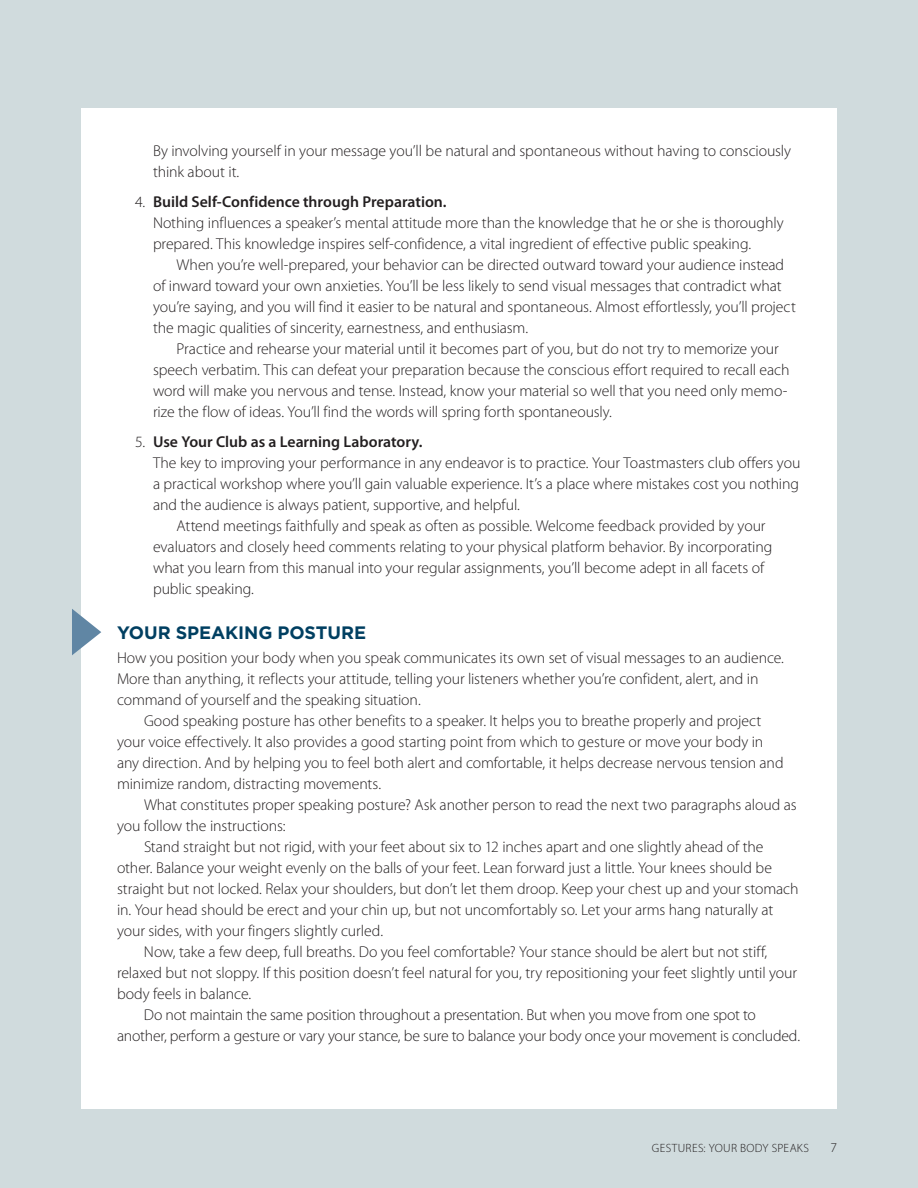
<style>
.page{position:relative;width:918px;height:1188px;background:#d0dbdd}
.page>*{position:absolute;margin:0;border:0;box-sizing:border-box;transform-origin:0 0}
.Subs{font:700 18px "Gotham";letter-spacing:-.005em;color:#003f61}
.Body_copy_-_no_inden{font:300 15.75px/21px "Myriad Pro";letter-spacing:-.005em;color:#231f20}
.Body_copy{font:300 15.75px/21px "Myriad Pro";letter-spacing:-.005em;color:#231f20}
.Body_copy_-_no_inden-2{font:600 15.75px "Myriad Pro";color:#231f20}
.t1{font:300 12px "Myriad Pro";letter-spacing:.025em;color:#231f20}
.s1{font-weight:300}
</style>
<div class="page">
<div style="left:81px;top:108px;width:756px;height:1001px;background:#fff"></div>
<svg style="left:72px;top:609px;width:29px;height:46px"></svg>
<p class="Body_copy_-_no_inden" style="left:153px;top:140px;width:640px">By involving yourself in your message you’ll be natural and spontaneous without having to consciously think about it.</p>
<p class="Body_copy_-_no_inden-2" style="left:135px;top:193px;width:313px"><span class="s1">4.</span> Build Self-Confidence through Preparation.</p>
<p class="Body_copy_-_no_inden" style="left:153px;top:212px;width:632px">Nothing influences a speaker’s mental attitude more than the knowledge that he or she is thoroughly</p>
<p class="Body_copy_-_no_inden" style="left:153px;top:233px;width:600px">prepared. This knowledge inspires self-confidence, a vital ingredient of effective public speaking.</p>
<p class="Body_copy_-_no_inden" style="left:177px;top:254px;width:609px">When you’re well-prepared, your behavior can be directed outward toward your audience instead</p>
<p class="Body_copy_-_no_inden" style="left:153px;top:275px;width:630px">of inward toward your own anxieties. You’ll be less likely to send visual messages that contradict what</p>
<p class="Body_copy_-_no_inden" style="left:153px;top:296px;width:644px">you’re saying, and you will find it easier to be natural and spontaneous. Almost effortlessly, you’ll project</p>
<p class="Body_copy_-_no_inden" style="left:153px;top:317px;width:377px">the magic qualities of sincerity, earnestness, and enthusiasm.</p>
<p class="Body_copy_-_no_inden" style="left:177px;top:338px;width:604px">Practice and rehearse your material until it becomes part of you, but do not try to memorize your</p>
<p class="Body_copy_-_no_inden" style="left:153px;top:359px;width:638px">speech verbatim. This can defeat your preparation because the conscious effort required to recall each</p>
<p class="Body_copy_-_no_inden" style="left:153px;top:380px;width:636px">word will make you nervous and tense. Instead, know your material so well that you need only memo-</p>
<p class="Body_copy_-_no_inden" style="left:153px;top:401px;width:460px">rize the flow of ideas. You’ll find the words will spring forth spontaneously.</p>
<p class="Body_copy_-_no_inden-2" style="left:135px;top:433px;width:289px"><span class="s1">5.</span> Use Your Club as a Learning Laboratory.</p>
<p class="Body_copy_-_no_inden" style="left:153px;top:452px;width:649px">The key to improving your performance in any endeavor is to practice. Your Toastmasters club offers you</p>
<p class="Body_copy_-_no_inden" style="left:153px;top:473px;width:648px">a practical workshop where you’ll gain valuable experience. It’s a place where mistakes cost you nothing</p>
<p class="Body_copy_-_no_inden" style="left:153px;top:494px;width:369px">and the audience is always patient, supportive, and helpful.</p>
<p class="Body_copy_-_no_inden" style="left:177px;top:515px;width:590px">Attend meetings faithfully and speak as often as possible. Welcome feedback provided by your</p>
<p class="Body_copy_-_no_inden" style="left:153px;top:536px;width:621px">evaluators and closely heed comments relating to your physical platform behavior. By incorporating</p>
<p class="Body_copy_-_no_inden" style="left:153px;top:557px;width:613px">what you learn from this manual into your regular assignments, you’ll become adept in all facets of</p>
<p class="Body_copy_-_no_inden" style="left:153px;top:578px;width:103px">public speaking.</p>
<p class="Subs" style="left:117px;top:621px;width:251px">YOUR SPEAKING POSTURE</p>
<p class="Body_copy_-_no_inden" style="left:117px;top:647px;width:668px">How you position your body when you speak communicates its own set of visual messages to an audience.<br>More than anything, it reflects your attitude, telling your listeners whether you’re confident, alert, and in command of yourself and the speaking situation.</p>
<p class="Body_copy" style="left:117px;top:710px;width:668px;text-indent:27px">Good speaking posture has other benefits to a speaker. It helps you to breathe properly and project your voice effectively. It also provides a good starting point from which to gesture or move your body in any direction. And by helping you to feel both alert and comfortable, it helps decrease nervous tension and minimize random, distracting movements.</p>
<p class="Body_copy" style="left:117px;top:794px;width:681px;text-indent:27px">What constitutes proper speaking posture? Ask another person to read the next two paragraphs aloud as you follow the instructions:</p>
<p class="Body_copy" style="left:117px;top:836px;width:683px;text-indent:27px">Stand straight but not rigid, with your feet about six to 12 inches apart and one slightly ahead of the other. Balance your weight evenly on the balls of your feet. Lean forward just a little. Your knees should be straight but not locked. Relax your shoulders, but don’t let them droop. Keep your chest up and your stomach in. Your head should be erect and your chin up, but not uncomfortably so. Let your arms hang naturally at your sides, with your fingers slightly curled.</p>
<p class="Body_copy" style="left:117px;top:941px;width:682px;text-indent:27px">Now, take a few deep, full breaths. Do you feel comfortable? Your stance should be alert but not stiff, relaxed but not sloppy. If this position doesn’t feel natural for you, try repositioning your feet slightly until your body feels in balance.</p>
<p class="Body_copy" style="left:117px;top:1004px;width:685px;text-indent:27px">Do not maintain the same position throughout a presentation. But when you move from one spot to another, perform a gesture or vary your stance, be sure to balance your body once your movement is concluded.</p>
<p class="t1" style="left:652px;top:1141px;width:159px">GESTURES: YOUR BODY SPEAKS</p>
</div>
